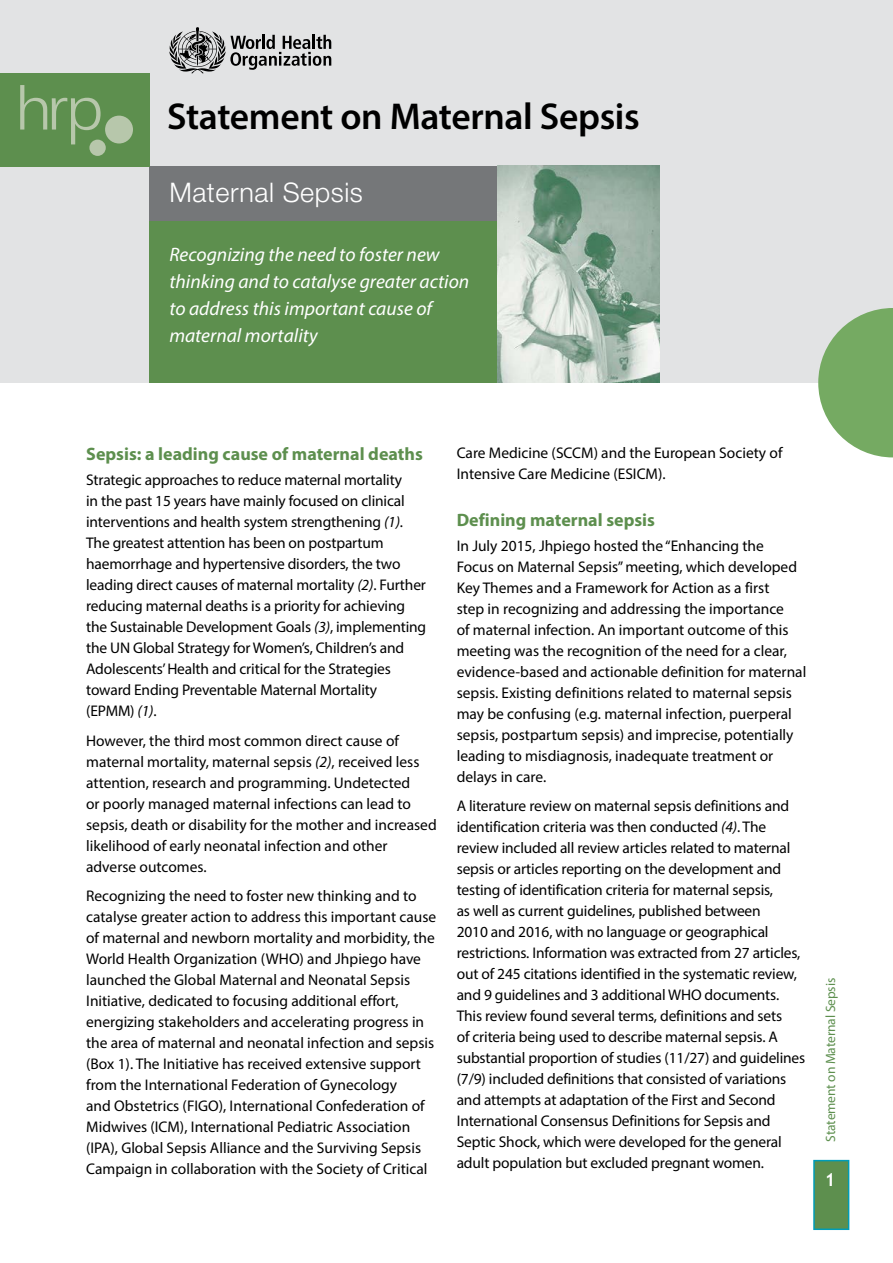
<style>
.page{position:relative;width:893px;height:1263px;background:#fff}
.page>*{position:absolute;margin:0;border:0;box-sizing:border-box;transform-origin:0 0}
.t1{font:600 37.5px "Myriad Pro";letter-spacing:-.01em;color:#000}
.t2{font:300 27px "Helvetica Neue LT Std";letter-spacing:.02em;color:#fff}
.t3{font:italic 19.5px/27px "Myriad Pro";color:#fff}
.Heading_1{font:700 18px "Myriad Pro";color:#5d8f4e}
.t4{font:700 18px "Trebuchet MS";color:#fff}
.t5{font:15.45px/21px "Myriad Pro";letter-spacing:-.005em;color:#000}
.t6{font:13.5px "Myriad Pro";letter-spacing:-.01em;color:#5d8f4e}
.s1{font-style:italic}
</style>
<div class="page">
<div style="left:0;top:0;width:893px;height:383px;background:#e2e3e4"></div>
<div style="left:813px;top:1160px;width:36px;height:70px;background:#5d8f4e;border:2px solid #009cb7"></div>
<div style="left:149px;top:183px;width:348px;height:200px;background:#5d8f4e"></div>
<div style="left:149px;top:166px;width:348px;height:55px;background:#757779"></div>
<svg style="left:818px;top:308px;width:75px;height:149px"></svg>
<div style="left:0;top:73px;width:149px;height:94px;background:#5d8f4e"></div>
<img style="left:497px;top:166px;width:162px;height:217px">
<svg style="left:169px;top:27px;width:162px;height:46px"></svg>
<div style="left:105px;top:116px;width:28px;height:27px;background:#b7c7ab;border-radius:50%"></div>
<div style="left:89px;top:140px;width:17px;height:16px;background:#b7c7ab;border-radius:50%"></div>
<svg style="left:20px;top:85px;width:81px;height:59px"></svg>
<p class="t1" style="left:167px;top:92px;width:474px">Statement on Maternal Sepsis</p>
<p class="t2" style="left:169px;top:176px;width:195px">Maternal Sepsis</p>
<p class="t3" style="left:169px;top:241px;width:301px">Recognizing the need to foster new thinking and to catalyse greater action to address this important cause of maternal mortality</p>
<p class="Heading_1" style="left:86px;top:442px;width:338px">Sepsis: a leading cause of maternal deaths</p>
<p class="t5" style="left:86px;top:469px;width:342px">Strategic approaches to reduce maternal mortality<br>in the past 15 years have mainly focused on clinical interventions and health system strengthening <span class="s1">(1)</span>.<br>The greatest attention has been on postpartum haemorrhage and hypertensive disorders, the two leading direct causes of maternal mortality <span class="s1">(2)</span>. Further reducing maternal deaths is a priority for achieving the Sustainable Development Goals <span class="s1">(3)</span>, implementing the UN Global Strategy for Women’s, Children’s and Adolescents’ Health and critical for the Strategies toward Ending Preventable Maternal Mortality (EPMM) <span class="s1">(1)</span>.</p>
<p class="t5" style="left:86px;top:730px;width:352px">However, the third most common direct cause of maternal mortality, maternal sepsis <span class="s1">(2)</span>, received less attention, research and programming. Undetected<br>or poorly managed maternal infections can lead to sepsis, death or disability for the mother and increased likelihood of early neonatal infection and other adverse outcomes.</p>
<p class="t5" style="left:86px;top:885px;width:352px">Recognizing the need to foster new thinking and to catalyse greater action to address this important cause of maternal and newborn mortality and morbidity, the World Health Organization (WHO) and Jhpiego have launched the Global Maternal and Neonatal Sepsis Initiative, dedicated to focusing additional effort, energizing stakeholders and accelerating progress in the area of maternal and neonatal infection and sepsis (Box 1). The Initiative has received extensive support from the International Federation of Gynecology<br>and Obstetrics (FIGO), International Confederation of Midwives (ICM), International Pediatric Association (IPA), Global Sepsis Alliance and the Surviving Sepsis Campaign in collaboration with the Society of Critical</p>
<p class="t5" style="left:457px;top:442px;width:327px">Care Medicine (SCCM) and the European Society of<br>Intensive Care Medicine (ESICM).</p>
<p class="Heading_1" style="left:457px;top:508px;width:200px">Defining maternal sepsis</p>
<p class="t5" style="left:457px;top:535px;width:351px">In July 2015, Jhpiego hosted the “Enhancing the<br>Focus on Maternal Sepsis” meeting, which developed Key Themes and a Framework for Action as a first<br>step in recognizing and addressing the importance<br>of maternal infection. An important outcome of this meeting was the recognition of the need for a clear, evidence-based and actionable definition for maternal sepsis. Existing definitions related to maternal sepsis may be confusing (e.g. maternal infection, puerperal sepsis, postpartum sepsis) and imprecise, potentially leading to misdiagnosis, inadequate treatment or delays in care.</p>
<p class="t5" style="left:457px;top:795px;width:350px">A literature review on maternal sepsis definitions and identification criteria was then conducted <span class="s1">(4)</span>. The review included all review articles related to maternal sepsis or articles reporting on the development and testing of identification criteria for maternal sepsis,<br>as well as current guidelines, published between<br>2010 and 2016, with no language or geographical restrictions. Information was extracted from 27 articles, out of 245 citations identified in the systematic review, and 9 guidelines and 3 additional WHO documents.<br>This review found several terms, definitions and sets<br>of criteria being used to describe maternal sepsis. A substantial proportion of studies (11/27) and guidelines (7/9) included definitions that consisted of variations and attempts at adaptation of the First and Second International Consensus Definitions for Sepsis and Septic Shock, which were developed for the general adult population but excluded pregnant women.</p>
<p class="t6" style="left:822px;top:1142px;width:165px;rotate:-90deg">Statement on Maternal Sepsis</p>
<p class="t4" style="left:825px;top:1168px;width:12px">1</p>
</div>
